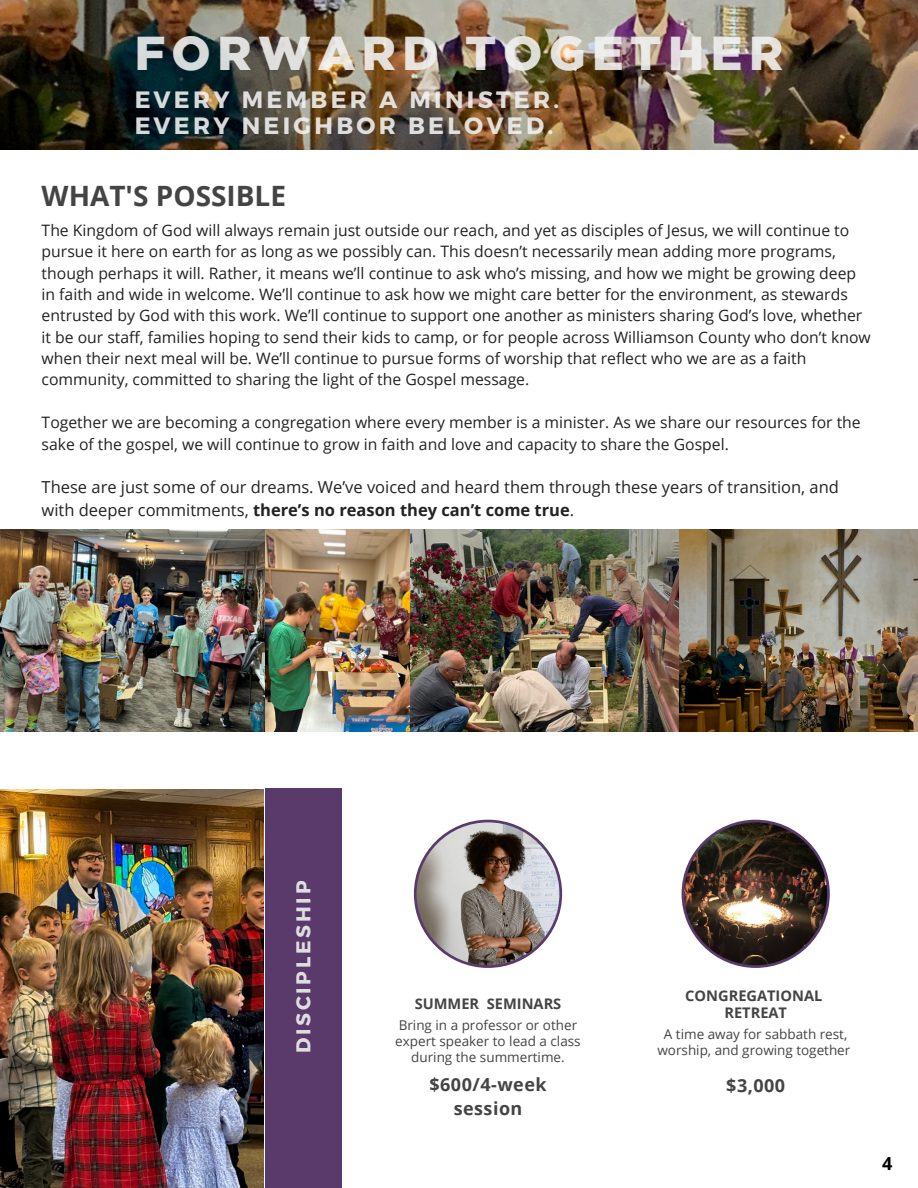
<style>
.page{position:relative;width:918px;height:1188px;background:#fff}
.page>*{position:absolute;margin:0;border:0;box-sizing:border-box;transform-origin:0 0}
.t1{font:900 47.4px "Gotham";letter-spacing:.14em;color:#f2f2f2}
.t2{font:700 28.05px "Open Sans";color:#444}
.t3{font:700 23.55px/26.2px "Montserrat";letter-spacing:.14em;color:#f2f2f2}
.t4{font:700 19.95px "Montserrat";letter-spacing:.14em;color:#f2f2f2}
.t5{font:700 18px/24.8px "Open Sans";letter-spacing:.025em;color:#444;text-align:center}
.t6{font:700 18px "Open Sans";color:#000}
.t7{font:16.5px/22.5px "Open Sans";color:#222}
.t8{font:15.75px/21.3px "Open Sans";color:#222}
.t9{font:700 14.7px "Open Sans";color:#444}
.t10{font:13.5px/15.8px "Open Sans";color:#444;text-align:center}
.s1{font-weight:700}
</style>
<div class="page">
<img style="left:0;top:0;width:918px;height:150px">
<div style="left:265px;top:789px;width:77px;height:399px;background:#593a6b"></div>
<img style="left:0;top:789px;width:263px;height:399px">
<svg style="left:414px;top:820px;width:148px;height:148px"></svg>
<img style="left:682px;top:820px;width:148px;height:148px">
<img style="left:0;top:530px;width:265px;height:201px">
<img style="left:265px;top:530px;width:146px;height:201px">
<img style="left:411px;top:530px;width:507px;height:201px">
<h1 class="t1" style="left:134px;top:36px;width:650px">FORWARD TOGETHER</h1>
<h3 class="t3" style="left:134px;top:85px;width:427px">EVERY MEMBER A MINISTER.<br>EVERY NEIGHBOR BELOVED.</h3>
<p class="t2" style="left:42px;top:176px;width:246px">WHAT'S POSSIBLE</p>
<p class="t8" style="left:42px;top:219px;width:831px">The Kingdom of God will always remain just outside our reach, and yet as disciples of Jesus, we will continue to pursue it here on earth for as long as we possibly can. This doesn’t necessarily mean adding more programs, though perhaps it will. Rather, it means we’ll continue to ask who’s missing, and how we might be growing deep in faith and wide in welcome. We’ll continue to ask how we might care better for the environment, as stewards entrusted by God with this work. We’ll continue to support one another as ministers sharing God’s love, whether it be our staff, families hoping to send their kids to camp, or for people across Williamson County who don’t know when their next meal will be. We’ll continue to pursue forms of worship that reflect who we are as a faith community, committed to sharing the light of the Gospel message.</p>
<p class="t8" style="left:42px;top:411px;width:821px">Together we are becoming a congregation where every member is a minister. As we share our resources for the sake of the gospel, we will continue to grow in faith and love and capacity to share the Gospel.</p>
<p class="t7" style="left:42px;top:476px;width:799px">These are just some of our dreams. We’ve voiced and heard them through these years of transition, and with deeper commitments, <span class="s1">there’s no reason they can’t come true</span>.</p>
<p class="t4" style="left:290px;top:1053px;width:174px;rotate:-90deg">DISCIPLESHIP</p>
<h4 class="t9" style="left:415px;top:994px;width:148px">SUMMER SEMINARS</h4>
<p class="t10" style="left:395px;top:1017px;width:187px">Bring in a professor or other expert speaker to lead a class during the summertime.</p>
<p class="t5" style="left:430px;top:1071px;width:119px">$600/4-week session</p>
<p class="t9" style="left:685px;top:985px;width:139px">CONGREGATIONAL</p>
<h5 class="t9" style="left:724px;top:1002px;width:64px">RETREAT</h5>
<p class="t10" style="left:657px;top:1026px;width:194px">A time away for sabbath rest, worship, and growing together</p>
<p class="t5" style="left:726px;top:1073px;width:60px">$3,000</p>
<p class="t6" style="left:882px;top:1150px;width:12px">4</p>
</div>
